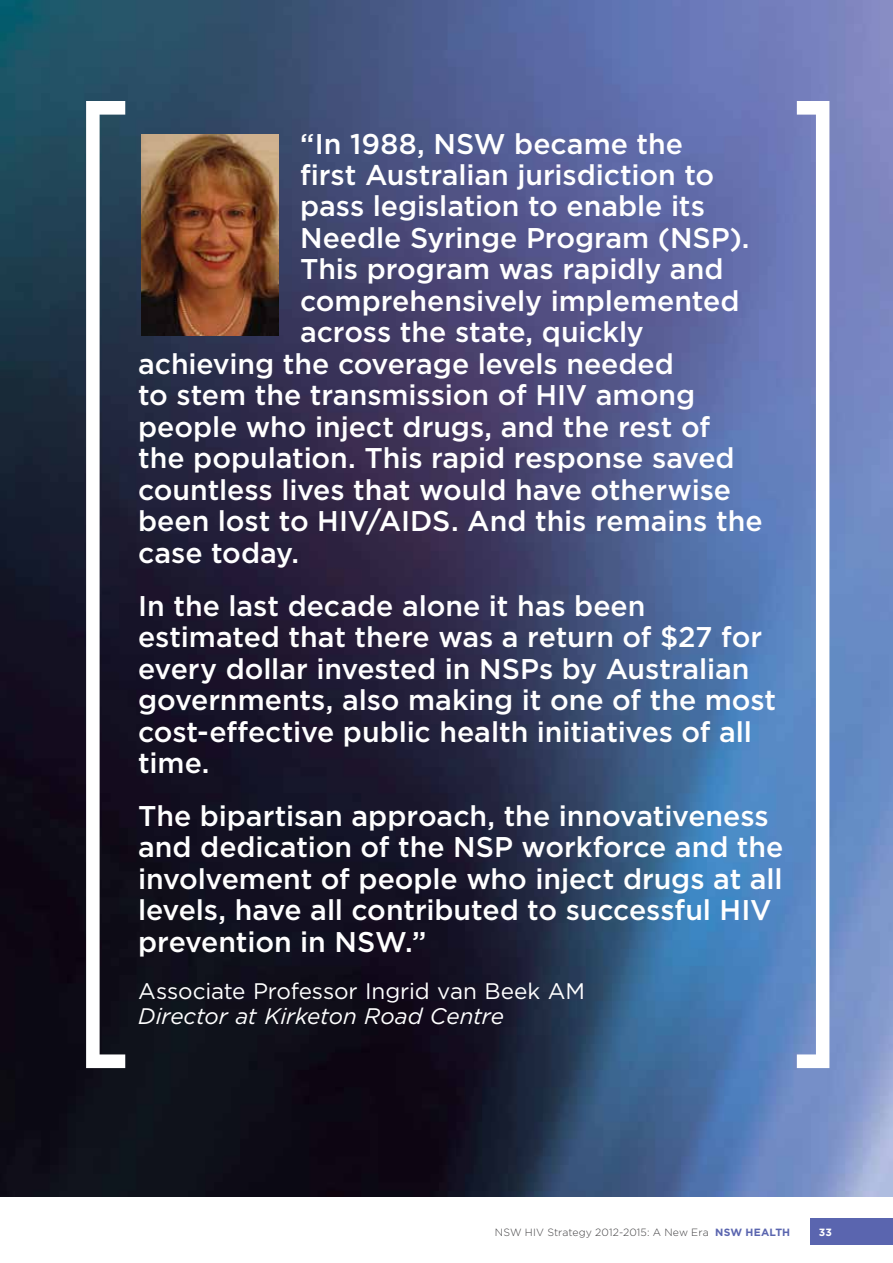
<style>
.page{position:relative;width:893px;height:1263px;background:#fff}
.page>*{position:absolute;margin:0;border:0;box-sizing:border-box;transform-origin:0 0}
.t1{font:500 28.5px/31.5px "Gotham";letter-spacing:-.005em;color:#fff}
.t2{font:22.5px "Gotham";letter-spacing:-.005em;color:#fff}
.t3{font:italic 22.5px "Gotham";letter-spacing:-.005em;color:#fff}
.t4{font:300 10.5px "Gotham";letter-spacing:.005em;color:#414042}
.t5{font:700 10.5px "Gotham";color:#fff}
.s1{font-weight:700;color:#5a65af}
</style>
<div class="page">
<img style="left:0;top:0;width:893px;height:1197px">
<svg style="left:797px;top:101px;width:32px;height:967px"></svg>
<svg style="left:86px;top:101px;width:39px;height:967px"></svg>
<img style="left:141px;top:135px;width:138px;height:201px">
<div style="left:810px;top:1219px;width:83px;height:26px;background:#5a65af"></div>
<p class="t1" style="left:300px;top:127px;width:384px">“In 1988, NSW became the</p>
<p class="t1" style="left:300px;top:159px;width:416px">first Australian jurisdiction to</p>
<p class="t1" style="left:300px;top:190px;width:406px">pass legislation to enable its</p>
<p class="t1" style="left:300px;top:222px;width:451px">Needle Syringe Program (NSP).</p>
<p class="t1" style="left:300px;top:253px;width:425px">This program was rapidly and</p>
<p class="t1" style="left:300px;top:285px;width:441px">comprehensively implemented</p>
<p class="t1" style="left:300px;top:316px;width:345px">across the state, quickly</p>
<p class="t1" style="left:138px;top:348px;width:537px">achieving the coverage levels needed</p>
<p class="t1" style="left:138px;top:379px;width:558px">to stem the transmission of HIV among</p>
<p class="t1" style="left:138px;top:411px;width:573px">people who inject drugs, and the rest of</p>
<p class="t1" style="left:138px;top:442px;width:598px">the population. This rapid response saved</p>
<p class="t1" style="left:138px;top:474px;width:594px">countless lives that would have otherwise</p>
<p class="t1" style="left:138px;top:505px;width:626px">been lost to HIV/AIDS. And this remains the</p>
<p class="t1" style="left:138px;top:537px;width:163px">case today.</p>
<p class="t1" style="left:138px;top:590px;width:640px">In the last decade alone it has been estimated that there was a return of $27 for every dollar invested in NSPs by Australian governments, also making it one of the most cost-effective public health initiatives of all time.</p>
<p class="t1" style="left:138px;top:800px;width:647px">The bipartisan approach, the innovativeness and dedication of the NSP workforce and the involvement of people who inject drugs at all levels, have all contributed to successful HIV prevention in NSW.”</p>
<p class="t2" style="left:138px;top:978px;width:448px">Associate Professor Ingrid van Beek AM</p>
<p class="t3" style="left:138px;top:1002px;width:367px">Director at Kirketon Road Centre</p>
<p class="t4" style="left:495px;top:1226px;width:295px">NSW HIV Strategy 2012-2015: A New Era <span class="s1">NSW Health</span></p>
<p class="t5" style="left:819px;top:1225px;width:15px">33</p>
</div>
